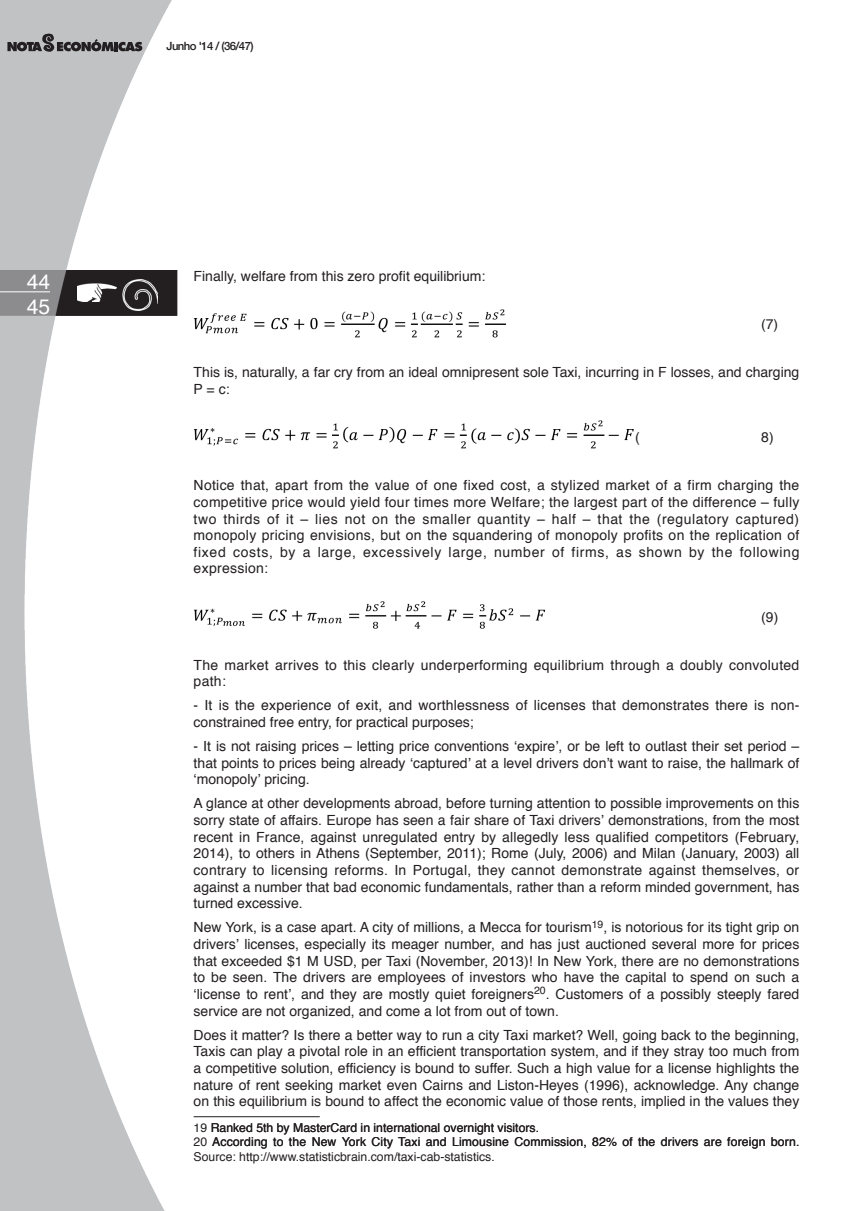
<style>
.page{position:relative;width:864px;height:1211px;background:#fff}
.page>*{position:absolute;margin:0;border:0;box-sizing:border-box;transform-origin:0 0}
.t1{font:21px/25.2px "Helvetica";color:#fff}
.texto{font:14px/16.6px "Helvetica";color:#231f20;text-align:justify}
.texto-2{font:14px/16.6px "Helvetica";letter-spacing:.02em;color:#231f20}
.NOTAS{font:12.25px/14.9px "Helvetica";color:#231f20}
.t2{font:500 11.38px "Helvetica Neue";letter-spacing:-.05em;color:#231f20}
</style>
<div class="page">
<img style="left:0;top:0;width:177px;height:1210px">
<svg style="left:0;top:270px;width:177px;height:45px;background:#5a5758"></svg>
<hr style="left:0;top:291px;width:50px;height:1px;background:#fff">
<svg style="left:8px;top:34px;width:134px;height:18px;background:#808081"></svg>
<img style="left:193px;top:309px;width:312px;height:29px">
<img style="left:193px;top:420px;width:441px;height:29px">
<img style="left:194px;top:601px;width:351px;height:28px">
<hr style="left:193px;top:1116px;width:126px;height:1px;background:#231f20">
<p class="t2" style="left:166px;top:37px;width:89px">Junho '14 / (36/47)</p>
<h1 class="t1" style="left:27px;top:269px;width:25px">44<br>445</h1>
<p class="texto" style="left:193px;top:268px;width:293px">Finally, welfare from this zero profit equilibrium:</p>
<p class="texto" style="left:760px;top:316px;width:19px">(7)</p>
<p class="texto" style="left:193px;top:364px;width:607px">This is, naturally, a far cry from an ideal omnipresent sole Taxi, incurring in F losses, and charging<br>P = c:</p>
<p class="texto" style="left:634px;top:429px;width:6px">(</p>
<p class="texto" style="left:760px;top:429px;width:14px">8)</p>
<p class="texto" style="left:193px;top:477px;width:607px">Notice that, apart from the value of one fixed cost, a stylized market of a firm charging the competitive price would yield four times more Welfare; the largest part of the difference – fully two thirds of it – lies not on the smaller quantity – half – that the (regulatory captured) monopoly pricing envisions, but on the squandering of monopoly profits on the replication of fixed costs, by a large, excessively large, number of firms, as shown by the following expression:</p>
<p class="texto" style="left:760px;top:608px;width:19px">(9)</p>
<p class="texto-2" style="left:193px;top:657px;width:607px">The market arrives to this clearly underperforming equilibrium through a doubly convoluted path:</p>
<p class="texto" style="left:193px;top:697px;width:607px">- It is the experience of exit, and worthlessness of licenses that demonstrates there is non&shy;constrained free entry, for practical purposes;</p>
<p class="texto" style="left:193px;top:738px;width:607px">- It is not raising prices – letting price conventions ‘expire’, or be left to outlast their set period – that points to prices being already ‘captured’ at a level drivers don’t want to raise, the hallmark of ‘monopoly’ pricing.</p>
<p class="texto" style="left:193px;top:795px;width:607px">A glance at other developments abroad, before turning attention to possible improvements on this sorry state of affairs. Europe has seen a fair share of Taxi drivers’ demonstrations, from the most recent in France, against unregulated entry by allegedly less qualified competitors (February, 2014), to others in Athens (September, 2011); Rome (July, 2006) and Milan (January, 2003) all contrary to licensing reforms. In Portugal, they cannot demonstrate against themselves, or against a number that bad economic fundamentals, rather than a reform minded government, has turned excessive.</p>
<p class="texto" style="left:193px;top:919px;width:607px">New York, is a case apart. A city of millions, a Mecca for tourism<sup>19</sup>, is notorious for its tight grip on drivers’ licenses, especially its meager number, and has just auctioned several more for prices that exceeded $1 M USD, per Taxi (November, 2013)! In New York, there are no demonstrations to be seen. The drivers are employees of investors who have the capital to spend on such a ‘license to rent’, and they are mostly quiet foreigners<sup>20</sup>. Customers of a possibly steeply fared service are not organized, and come a lot from out of town.</p>
<p class="texto" style="left:193px;top:1026px;width:607px">Does it matter? Is there a better way to run a city Taxi market? Well, going back to the beginning, Taxis can play a pivotal role in an efficient transportation system, and if they stray too much from a competitive solution, efficiency is bound to suffer. Such a high value for a license highlights the nature of rent seeking market even Cairns and Liston-Heyes (1996), acknowledge. Any change on this equilibrium is bound to affect the economic value of those rents, implied in the values they</p>
<p class="NOTAS" style="left:210px;top:1120px;width:330px">Ranked 5th by MasterCard in international overnight visitors.</p>
<p class="NOTAS" style="left:193px;top:1135px;width:607px;text-indent:18px">According to the New York City Taxi and Limousine Commission, 82% of the drivers are foreign born.<br>Source: http://www.statisticbrain.com/taxi-cab-statistics.</p>
</div>
